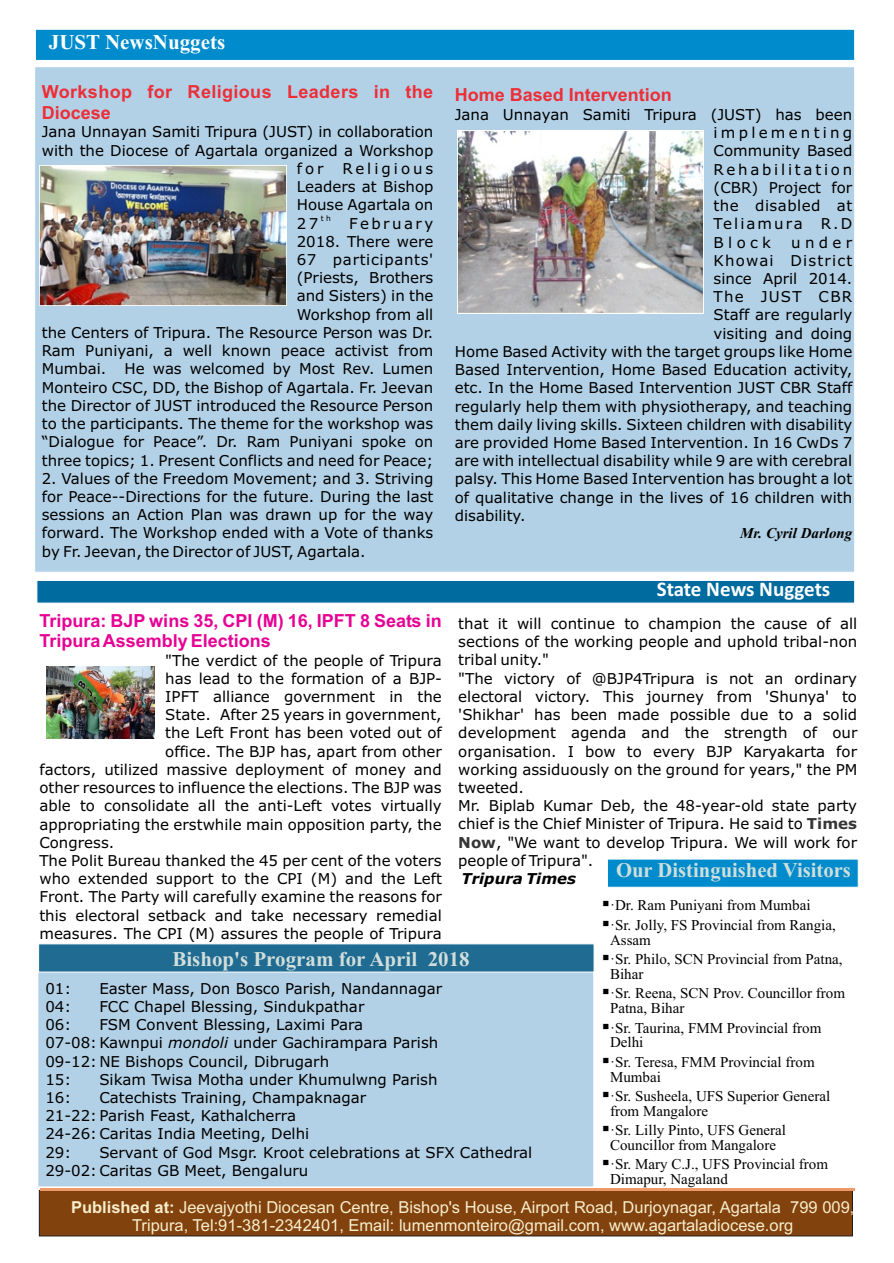
<style>
.page{position:relative;width:894px;height:1263px;background:#fff}
.page>*{position:absolute;margin:0;border:0;box-sizing:border-box;transform-origin:0 0}
.t1{font:700 21px "Times New Roman";color:#d1dedb}
.t2{font:700 21px "Calibri";color:#fff}
.t3{font:700 21px "Times New Roman";color:#fff}
.t4{font:700 18px/20.1px "Arial";color:#e60094}
.t5{font:700 18px/20.1px "Arial";letter-spacing:.01em;color:#ed2e38}
.t6{font:16.5px/18.5px "Arial";color:#f7edcc;text-align:center}
.t7{font:15px/18.3px "Verdana";color:#000}
.t8{font:15px/14.7px "Times New Roman";color:#000}
.t9{font:italic 700 15px "Times New Roman";color:#000}
.t10{font:15px "Verdana";letter-spacing:.075em;color:#000}
.t11{font:italic 700 15px "Verdana";color:#000}
.t12{font:15px "Verdana";letter-spacing:.08em;color:#000}
.t13{font:7.5px "Verdana";color:#000}
.s1{font-weight:700;color:#363636}
.s2{font-style:italic}
.s3{font-weight:700}
</style>
<div class="page">
<div style="left:607px;top:859px;width:252px;height:29px;background:#008ccc;border:1px solid #fff"></div>
<div style="left:38px;top:959px;width:556px;height:228px;background:#b3d1e6;border:1px solid #fff"></div>
<div style="left:39px;top:1190px;width:814px;height:46px;background:#82420d;border:1px solid #1f1a17"></div>
<hr style="left:40px;top:1188px;width:815px;height:2px;background:#ed9969">
<div style="left:35px;top:29px;width:820px;height:32px;background:#008ccc;border:1px solid #fff"></div>
<div style="left:34px;top:66px;width:821px;height:507px;background:#b3d1e6;border:1px solid #fff"></div>
<div style="left:38px;top:944px;width:556px;height:28px;background:#1f6b91"></div>
<img style="left:40px;top:166px;width:247px;height:139px">
<img style="left:458px;top:130px;width:246px;height:184px">
<div style="left:37px;top:580px;width:818px;height:23px;background:#006b9e;border:1px solid #fff"></div>
<img style="left:47px;top:667px;width:108px;height:72px">
<h1 class="t3" style="left:49px;top:35px;width:178px">JUST NewsNuggets</h1>
<p class="t5" style="left:42px;top:84px;width:393px">Workshop for Religious Leaders in the<br>Diocese</p>
<p class="t7" style="left:42px;top:124px;width:393px">Jana Unnayan Samiti Tripura (JUST) in collaboration</p>
<p class="t7" style="left:42px;top:142px;width:393px">with the Diocese of Agartala organized a Workshop</p>
<p class="t7" style="left:297px;top:161px;width:28px">for</p>
<p class="t7" style="left:297px;top:161px;width:138px;text-align:justify;text-indent:46px">Religious Leaders at Bishop House Agartala on</p>
<p class="t13" style="left:321px;top:215px;width:12px">t h</p>
<p class="t7" style="left:297px;top:215px;width:23px">27</p>
<p class="t7" style="left:42px;top:215px;width:393px;text-align:right">February<br>2018. There were<br>67 participants'<br>(Priests, Brothers<br>and Sisters) in the<br>Workshop from all<br>the Centers of Tripura. The Resource Person was Dr.<br>Ram Puniyani, a well known peace activist from Mumbai. He was welcomed by Most Rev. Lumen Monteiro CSC, DD, the Bishop of Agartala. Fr. Jeevan the Director of JUST introduced the Resource Person to the participants. The theme for the workshop was “Dialogue for Peace”. Dr. Ram Puniyani spoke on three topics; 1. Present Conflicts and need for Peace;</p>
<p class="t7" style="left:42px;top:470px;width:393px;text-align:justify">2. Values of the Freedom Movement; and 3. Striving for Peace--Directions for the future. During the last sessions an Action Plan was drawn up for the way forward. The Workshop ended with a Vote of thanks by Fr. Jeevan, the Director of JUST, Agartala.</p>
<p class="t5" style="left:455px;top:86px;width:219px">Home Based Intervention</p>
<p class="t7" style="left:714px;top:107px;width:140px;text-align:justify;text-indent:-259px">Jana Unnayan Samiti Tripura (JUST) has been implementing Community Based Rehabilitation (CBR) Project for the disabled at Teliamura R.D Block</p>
<p class="t7" style="left:791px;top:234px;width:63px">under</p>
<p class="t10" style="left:714px;top:254px;width:140px">Khowai District</p>
<p class="t7" style="left:714px;top:271px;width:140px">since April 2014.</p>
<p class="t12" style="left:714px;top:291px;width:140px">The JUST CBR</p>
<p class="t7" style="left:714px;top:307px;width:140px">Staff are regularly</p>
<p class="t7" style="left:714px;top:325px;width:140px">visiting and doing</p>
<p class="t7" style="left:455px;top:344px;width:399px">Home Based Activity with the target groups like Home</p>
<p class="t7" style="left:455px;top:362px;width:399px">Based Intervention, Home Based Education activity,</p>
<p class="t7" style="left:455px;top:380px;width:399px">etc. In the Home Based Intervention JUST CBR Staff</p>
<p class="t7" style="left:455px;top:398px;width:399px">regularly help them with physiotherapy, and teaching</p>
<p class="t7" style="left:455px;top:416px;width:399px">them daily living skills. Sixteen children with disability</p>
<p class="t7" style="left:455px;top:435px;width:399px">are provided Home Based Intervention. In 16 CwDs 7</p>
<p class="t7" style="left:455px;top:453px;width:399px">are with intellectual disability while 9 are with cerebral</p>
<p class="t7" style="left:455px;top:471px;width:399px">palsy. This Home Based Intervention has brought a lot</p>
<p class="t7" style="left:455px;top:489px;width:399px">of qualitative change in the lives of 16 children with</p>
<p class="t7" style="left:455px;top:508px;width:72px">disability.</p>
<p class="t9" style="left:740px;top:527px;width:114px">Mr. Cyril Darlong</p>
<h1 class="t2" style="left:657px;top:580px;width:175px">State News Nuggets</h1>
<p class="t4" style="left:39px;top:612px;width:404px">Tripura: BJP wins 35, CPI (M) 16, IPFT 8 Seats in<br>Tripura Assembly Elections</p>
<p class="t7" style="left:165px;top:652px;width:278px">"The verdict of the people of Tripura</p>
<p class="t7" style="left:165px;top:670px;width:278px">has lead to the formation of a BJP-</p>
<p class="t7" style="left:165px;top:689px;width:278px">IPFT alliance government in the</p>
<p class="t7" style="left:165px;top:707px;width:278px">State. After 25 years in government,</p>
<p class="t7" style="left:165px;top:725px;width:278px">the Left Front has been voted out of</p>
<p class="t7" style="left:165px;top:743px;width:278px">office. The BJP has, apart from other</p>
<p class="t7" style="left:39px;top:762px;width:404px">factors, utilized massive deployment of money and</p>
<p class="t7" style="left:39px;top:780px;width:404px">other resources to influence the elections. The BJP was</p>
<p class="t7" style="left:39px;top:798px;width:404px">able to consolidate all the anti-Left votes virtually</p>
<p class="t7" style="left:39px;top:816px;width:404px">appropriating the erstwhile main opposition party, the</p>
<p class="t7" style="left:39px;top:834px;width:76px">Congress.</p>
<p class="t7" style="left:39px;top:853px;width:404px">The Polit Bureau thanked the 45 per cent of the voters</p>
<p class="t7" style="left:39px;top:871px;width:404px">who extended support to the CPI (M) and the Left</p>
<p class="t7" style="left:39px;top:889px;width:404px">Front. The Party will carefully examine the reasons for</p>
<p class="t7" style="left:39px;top:907px;width:404px">this electoral setback and take necessary remedial</p>
<p class="t7" style="left:39px;top:926px;width:404px">measures. The CPI (M) assures the people of Tripura</p>
<p class="t7" style="left:458px;top:616px;width:401px">that it will continue to champion the cause of all sections of the working people and uphold tribal-non tribal unity."<br>"The victory of @BJP4Tripura is not an ordinary electoral victory. This journey from 'Shunya' to 'Shikhar' has been made possible due to a solid development agenda and the strength of our organisation. I bow to every BJP Karyakarta for working assiduously on the ground for years," the PM tweeted.<br>Mr. Biplab Kumar Deb, the 48-year-old state party chief is the Chief Minister of Tripura. He said to <span class="s1">Times Now</span>, "We want to develop Tripura. We will work for people of Tripura".</p>
<p class="t11" style="left:461px;top:873px;width:116px">Tripura Times</p>
<h1 class="t1" style="left:616px;top:863px;width:236px">Our Distinguished Visitors</h1>
<p class="t8" style="left:602px;top:899px;width:210px">▪·Dr. Ram Puniyani from Mumbai</p>
<p class="t8" style="left:610px;top:919px;width:227px;text-indent:-8px">▪·Sr. Jolly, FS Provincial from Rangia,<br>Assam</p>
<p class="t8" style="left:610px;top:953px;width:234px;text-indent:-8px">▪·Sr. Philo, SCN Provincial from Patna,<br>Bihar</p>
<p class="t8" style="left:610px;top:987px;width:236px;text-indent:-8px">▪·Sr. Reena, SCN Prov. Councillor from<br>Patna, Bihar</p>
<p class="t8" style="left:610px;top:1022px;width:213px;text-indent:-8px">▪·Sr. Taurina, FMM Provincial from<br>Delhi</p>
<p class="t8" style="left:610px;top:1056px;width:206px;text-indent:-8px">▪·Sr. Teresa, FMM Provincial from<br>Mumbai</p>
<p class="t8" style="left:610px;top:1090px;width:222px;text-indent:-8px">▪·Sr. Susheela, UFS Superior General from Mangalore</p>
<p class="t8" style="left:602px;top:1124px;width:186px;text-align:center">▪·Sr. Lilly Pinto, UFS General<br>Councillor from Mangalore</p>
<p class="t8" style="left:610px;top:1158px;width:219px;text-indent:-8px">▪·Sr. Mary C.J., UFS Provincial from<br>Dimapur, Nagaland</p>
<h1 class="t1" style="left:172px;top:952px;width:299px">Bishop's Program for April 2018</h1>
<p class="t7" style="left:45px;top:980px;width:27px">01:</p>
<p class="t7" style="left:99px;top:980px;width:344px">Easter Mass, Don Bosco Parish, Nandannagar</p>
<p class="t7" style="left:45px;top:999px;width:27px">04:</p>
<p class="t7" style="left:99px;top:999px;width:267px">FCC Chapel Blessing, Sindukpathar</p>
<p class="t7" style="left:45px;top:1017px;width:27px">06:</p>
<p class="t7" style="left:45px;top:1017px;width:395px;text-indent:54px">FSM Convent Blessing, Laximi Para<br>07-08:Kawnpui <span class="s2">mondoli</span> under Gachirampara Parish<br>09-12:NE Bishops Council, Dibrugarh<br>15:</p>
<p class="t7" style="left:99px;top:1071px;width:340px">Sikam Twisa Motha under Khumulwng Parish</p>
<p class="t7" style="left:45px;top:1090px;width:322px;text-indent:54px">Catechists Training, Champaknagar<br>21-22:Parish Feast, Kathalcherra<br>24-26:Caritas India Meeting, Delhi<br>29:</p>
<p class="t7" style="left:45px;top:1090px;width:27px">16:</p>
<p class="t7" style="left:45px;top:1144px;width:488px;text-indent:54px">Servant of God Msgr. Kroot celebrations at SFX Cathedral<br>29-02:Caritas GB Meet, Bengaluru</p>
<p class="t6" style="left:71px;top:1199px;width:785px"><span class="s3">Published at:</span> Jeevajyothi Diocesan Centre, Bishop's House, Airport Road, Durjoynagar, Agartala 799 009,<br>Tripura, Tel:91-381-2342401, Email: lumenmonteiro@gmail.com, www.agartaladiocese.org</p>
</div>
